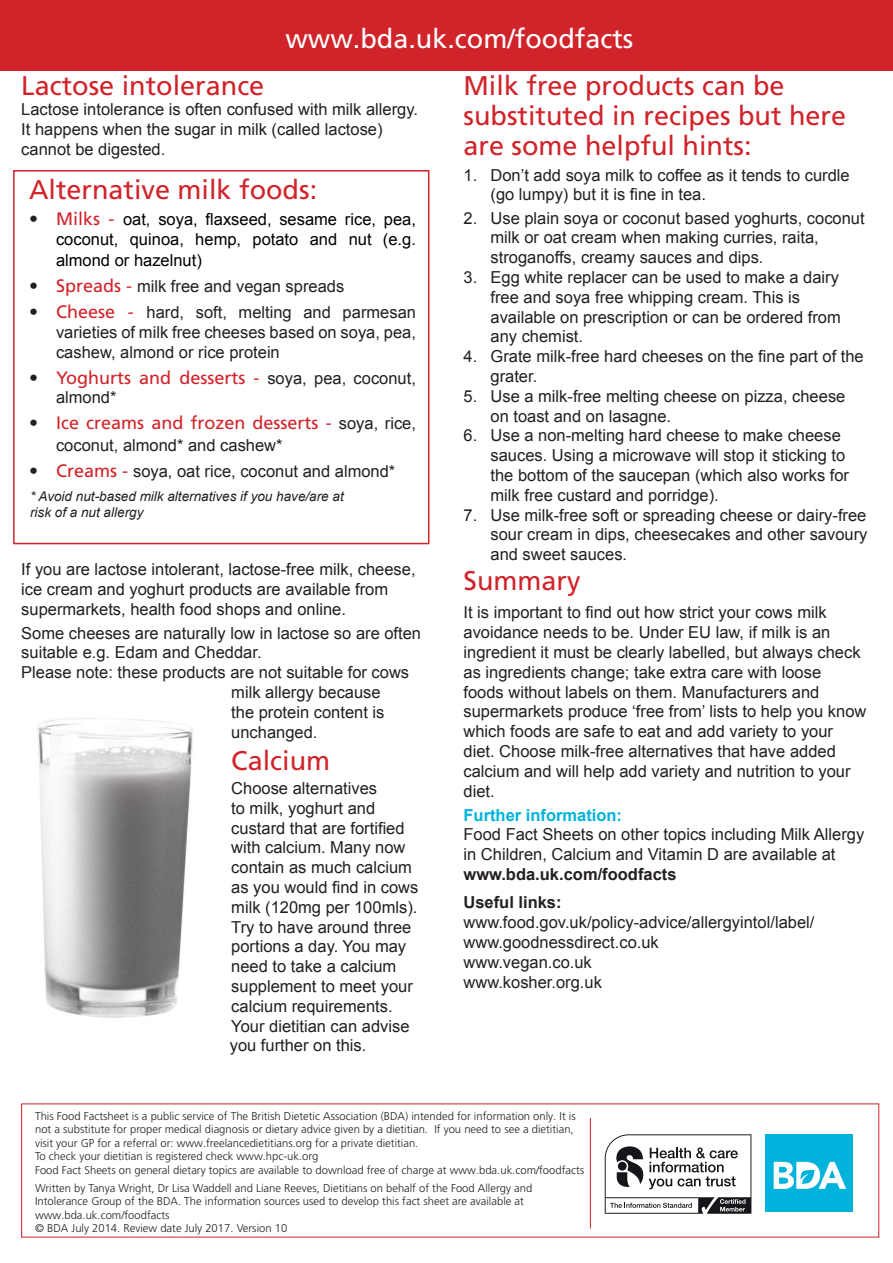
<style>
.page{position:relative;width:893px;height:1263px;background:#fff}
.page>*{position:absolute;margin:0;border:0;box-sizing:border-box;transform-origin:0 0}
.t1{font:27px/29.7px "Frutiger LT Pro";color:#d1232a}
.t2{font:27px "Frutiger LT Pro";color:#fff}
.t3{font:18px "Frutiger LT Pro";color:#d1232a}
.t4{font:16.5px/19.8px "Arial";color:#231f20}
.t5{font:16.5px/19.8px "Arial";color:#000;text-align:right}
.t6{font:700 16.5px "Arial";color:#00b3dc}
.t7{font:700 16.5px "Arial";color:#231f20}
.t8{font:italic 13.5px/16.2px "Arial";color:#231f20}
.t9{font:300 11.25px/13.5px "Frutiger LT Pro";color:#231f20}
.s1{font-family:"Frutiger LT Pro";font-size:18px;color:#231f20}
.s2{font-family:"Frutiger LT Pro";font-size:18px;color:#d1232a}
.s3{font-family:"Frutiger LT Pro";font-size:18px}
.s4{color:#231f20}
.s5{font-family:"Arial";font-size:16.5px;color:#231f20}
.s6{font-weight:700}
</style>
<div class="page">
<div style="left:0;top:0;width:893px;height:70px;background:#d1232a"></div>
<hr style="left:590px;top:1118px;width:1px;height:110px;background:#d1232a">
<svg style="left:605px;top:1134px;width:146px;height:80px"></svg>
<img style="left:765px;top:1134px;width:87px;height:78px">
<img style="left:37px;top:718px;width:156px;height:300px">
<div style="left:13px;top:170px;width:416px;height:374px;border:2px solid #d1232a"></div>
<p class="t2" style="left:285px;top:22px;width:350px">www.bda.uk.com/foodfacts</p>
<p class="t1" style="left:21px;top:71px;width:245px">Lactose intolerance</p>
<p class="t4" style="left:21px;top:100px;width:398px">Lactose intolerance is often confused with milk allergy.<br>It happens when the sugar in milk (called lactose) cannot be digested.</p>
<p class="t1" style="left:29px;top:175px;width:290px">Alternative milk foods:</p>
<p class="t5" style="left:29px;top:210px;width:388px"><span class="s1">•</span> <span class="s2">Milks -</span> oat, soya, flaxseed, sesame rice, pea, coconut, quinoa, hemp, potato and nut (e.g.</p>
<p class="t5" style="left:56px;top:251px;width:147px">almond or hazelnut)</p>
<p class="t4" style="left:29px;top:277px;width:317px"><span class="s3">•</span> <span class="s2">Spreads -</span> milk free and vegan spreads</p>
<p class="t4" style="left:56px;top:303px;width:361px;text-align:justify;text-indent:-27px"><span class="s3">•</span> <span class="s2">Cheese -</span> hard, soft, melting and parmesan varieties of milk free cheeses based on soya, pea, cashew, almond or rice protein</p>
<p class="t3" style="left:29px;top:367px;width:388px"><span class="s4">•</span> Yoghurts and desserts - <span class="s5">soya, pea, coconut,</span></p>
<p class="t4" style="left:56px;top:388px;width:62px">almond*</p>
<p class="t3" style="left:29px;top:412px;width:388px"><span class="s4">•</span> Ice creams and frozen desserts - <span class="s5">soya, rice,</span></p>
<p class="t4" style="left:56px;top:435px;width:228px">coconut, almond* and cashew*</p>
<p class="t4" style="left:29px;top:461px;width:368px"><span class="s3">•</span> <span class="s2">Creams -</span> soya, oat rice, coconut and almond*</p>
<p class="t8" style="left:30px;top:488px;width:315px">* Avoid nut-based milk alternatives if you have/are at risk of a nut allergy</p>
<p class="t4" style="left:21px;top:559px;width:396px">If you are lactose intolerant, lactose-free milk, cheese, ice cream and yoghurt products are available from supermarkets, health food shops and online.</p>
<p class="t4" style="left:21px;top:623px;width:401px">Some cheeses are naturally low in lactose so are often suitable e.g. Edam and Cheddar.</p>
<p class="t4" style="left:231px;top:663px;width:179px;text-indent:-210px">Please note: these products are not suitable for cows milk allergy because<br>the protein content is unchanged.</p>
<p class="t1" style="left:231px;top:746px;width:101px">Calcium</p>
<p class="t4" style="left:231px;top:778px;width:189px">Choose alternatives<br>to milk, yoghurt and custard that are fortified with calcium. Many now contain as much calcium as you would find in cows milk (120mg per 100mls).</p>
<p class="t4" style="left:230px;top:917px;width:185px">Try to have around three portions a day. You may need to take a calcium supplement to meet your calcium requirements.<br>Your dietitian can advise you further on this.</p>
<p class="t1" style="left:463px;top:71px;width:384px">Milk free products can be substituted in recipes but here are some helpful hints:</p>
<p class="t4" style="left:490px;top:167px;width:361px;line-height:18.1px;text-indent:-27px">1. Don’t add soya milk to coffee as it tends to curdle (go lumpy) but it is fine in tea.</p>
<p class="t4" style="left:490px;top:208px;width:376px;text-indent:-27px">2. Use plain soya or coconut based yoghurts, coconut milk or oat cream when making curries, raita, stroganoffs, creamy sauces and dips.</p>
<p class="t4" style="left:490px;top:268px;width:352px;text-indent:-27px">3. Egg white replacer can be used to make a dairy free and soya free whipping cream. This is available on prescription or can be ordered from any chemist.</p>
<p class="t4" style="left:490px;top:347px;width:375px;text-indent:-27px">4. Grate milk-free hard cheeses on the fine part of the grater.</p>
<p class="t4" style="left:490px;top:386px;width:356px;text-indent:-27px">5. Use a milk-free melting cheese on pizza, cheese on toast and on lasagne.</p>
<p class="t4" style="left:490px;top:426px;width:360px;text-indent:-27px">6. Use a non-melting hard cheese to make cheese sauces. Using a microwave will stop it sticking to the bottom of the saucepan (which also works for milk free custard and porridge).</p>
<p class="t4" style="left:490px;top:505px;width:378px;text-align:justify;text-indent:-27px">7. Use milk-free soft or spreading cheese or dairy-free sour cream in dips, cheesecakes and other savoury and sweet sauces.</p>
<p class="t1" style="left:463px;top:566px;width:119px">Summary</p>
<p class="t4" style="left:463px;top:603px;width:404px">It is important to find out how strict your cows milk avoidance needs to be. Under EU law, if milk is an ingredient it must be clearly labelled, but always check as ingredients change; take extra care with loose<br>foods without labels on them. Manufacturers and supermarkets produce ‘free from’ lists to help you know which foods are safe to eat and add variety to your diet. Choose milk-free alternatives that have added calcium and will help add variety and nutrition to your diet.</p>
<p class="t6" style="left:463px;top:804px;width:160px">Further information:</p>
<p class="t4" style="left:463px;top:825px;width:402px">Food Fact Sheets on other topics including Milk Allergy in Children, Calcium and Vitamin D are available at <span class="s6">www.bda.uk.com/foodfacts</span></p>
<p class="t7" style="left:463px;top:891px;width:100px">Useful links:</p>
<p class="t4" style="left:463px;top:912px;width:352px">www.food.gov.uk/policy-advice/allergyintol/label/</p>
<p class="t4" style="left:463px;top:932px;width:197px">www.goodnessdirect.co.uk</p>
<p class="t4" style="left:463px;top:952px;width:130px">www.vegan.co.uk</p>
<p class="t4" style="left:463px;top:972px;width:140px">www.kosher.org.uk</p>
<p class="t9" style="left:35px;top:1109px;width:542px">This Food Factsheet is a public service of The British Dietetic Association (BDA) intended for information only. It is not a substitute for proper medical diagnosis or dietary advice given by a dietitian. If you need to see a dietitian, visit your GP for a referral or: www.freelancedietitians.org for a private dietitian.</p>
<p class="t9" style="left:35px;top:1150px;width:285px">To check your dietitian is registered check www.hpc-uk.org</p>
<p class="t9" style="left:35px;top:1163px;width:551px">Food Fact Sheets on general dietary topics are available to download free of charge at www.bda.uk.com/foodfacts</p>
<p class="t9" style="left:35px;top:1181px;width:499px">Written by Tanya Wright, Dr Lisa Waddell and Liane Reeves, Dietitians on behalf of the Food Allergy and Intolerance Group of the BDA. The information sources used to develop this fact sheet are available at www.bda.uk.com/foodfacts<br>© BDA July 2014. Review date July 2017. Version 10</p>
</div>
